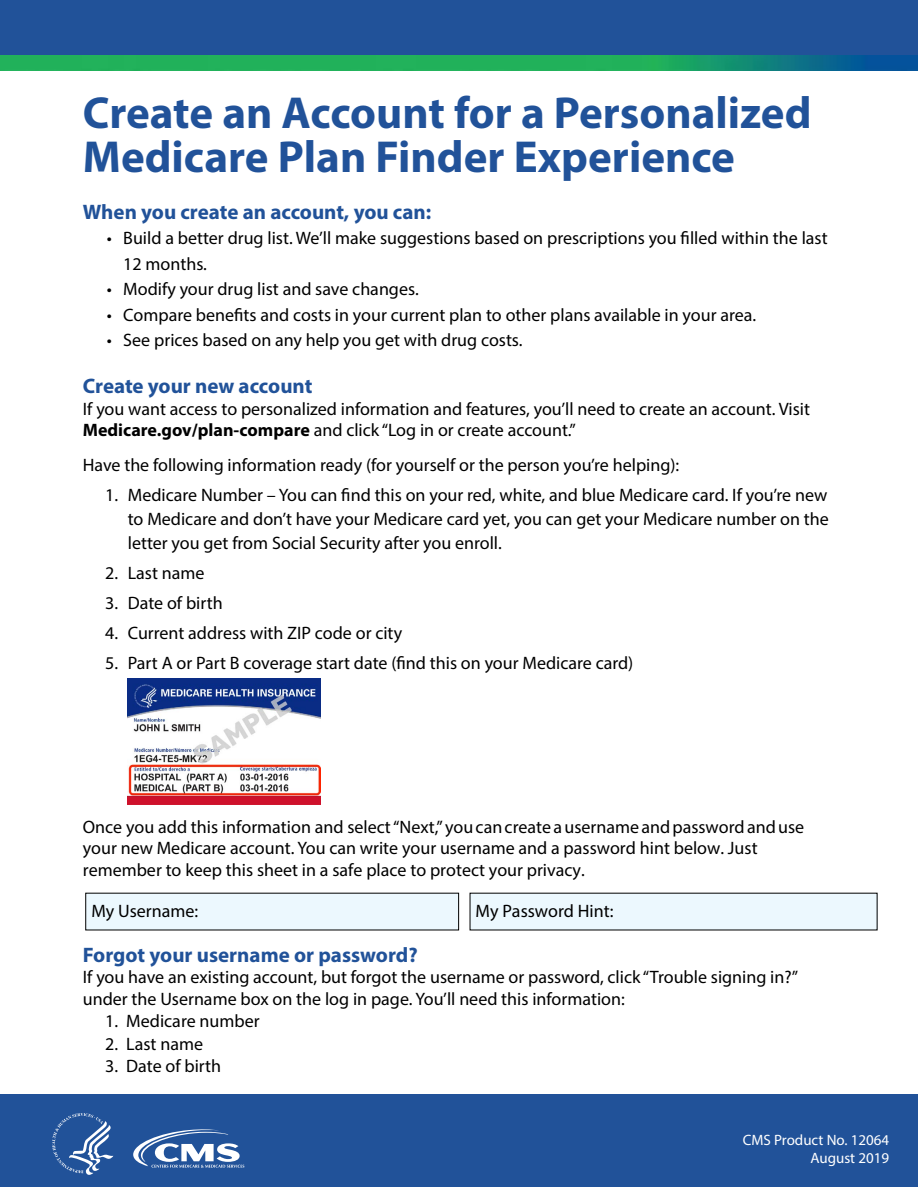
<style>
.page{position:relative;width:918px;height:1188px;background:#fff}
.page>*{position:absolute;margin:0;border:0;box-sizing:border-box;transform-origin:0 0}
.t1{font:700 45px/43.5px "Myriad Pro";color:#215299}
.t2{font:700 21px "Myriad Pro";color:#215299}
.t3{font:18px/21.6px "Myriad Pro";color:#000}
.t4{font:15px/18px "Myriad Pro";color:#fff;text-align:right}
.s1{font-weight:700}
</style>
<div class="page">
<div style="left:0;top:0;width:918px;height:55px;background:#215299"></div>
<div style="left:0;top:1094px;width:918px;height:93px;background:#215299"></div>
<img style="left:0;top:55px;width:918px;height:16px">
<img style="left:127px;top:679px;width:194px;height:126px">
<div style="left:86px;top:893px;width:373px;height:37px;background:#ecf8fe"></div>
<div style="left:470px;top:893px;width:407px;height:37px;background:#ecf8fe"></div>
<svg style="left:52px;top:1113px;width:61px;height:62px"></svg>
<svg style="left:133px;top:1129px;width:111px;height:39px"></svg>
<h1 class="t1" style="left:83px;top:90px;width:730px">Create an Account for a Personalized<br>Medicare Plan Finder Experience</h1>
<p class="t2" style="left:83px;top:198px;width:350px">When you create an account, you can:</p>
<p class="t3" style="left:123px;top:225px;width:706px;line-height:25.5px;text-indent:-16px">• Build a better drug list. We’ll make suggestions based on prescriptions you filled within the last<br>12 months.</p>
<p class="t3" style="left:107px;top:278px;width:313px">• Modify your drug list and save changes.</p>
<p class="t3" style="left:107px;top:304px;width:651px">• Compare benefits and costs in your current plan to other plans available in your area.</p>
<p class="t3" style="left:107px;top:329px;width:417px">• See prices based on any help you get with drug costs.</p>
<p class="t2" style="left:83px;top:372px;width:231px">Create your new account</p>
<p class="t3" style="left:83px;top:398px;width:729px">If you want access to personalized information and features, you’ll need to create an account. Visit<br><span class="s1">Medicare.gov/plan-compare</span> and click “Log in or create account.”</p>
<p class="t3" style="left:83px;top:454px;width:598px">Have the following information ready (for yourself or the person you’re helping):</p>
<p class="t3" style="left:128px;top:483px;width:703px;line-height:24px;text-align:justify;text-indent:-22px">1. Medicare Number – You can find this on your red, white, and blue Medicare card. If you’re new to Medicare and don’t have your Medicare card yet, you can get your Medicare number on the letter you get from Social Security after you enroll.</p>
<p class="t3" style="left:105px;top:562px;width:101px">2. Last name</p>
<p class="t3" style="left:105px;top:592px;width:119px">3. Date of birth</p>
<p class="t3" style="left:105px;top:622px;width:298px">4. Current address with ZIP code or city</p>
<p class="t3" style="left:105px;top:652px;width:530px">5. Part A or Part B coverage start date (find this on your Medicare card)</p>
<p class="t3" style="left:83px;top:815px;width:723px">Once you add this information and select “Next,” you can create a username and password and use your new Medicare account. You can write your username and a password hint below. Just remember to keep this sheet in a safe place to protect your privacy.</p>
<p class="t3" style="left:91px;top:900px;width:108px">My Username:</p>
<p class="t3" style="left:476px;top:900px;width:139px">My Password Hint:</p>
<p class="t2" style="left:83px;top:941px;width:336px">Forgot your username or password?</p>
<p class="t3" style="left:83px;top:966px;width:717px">If you have an existing account, but forgot the username or password, click “Trouble signing in?” under the Username box on the log in page. You’ll need this information:</p>
<p class="t3" style="left:105px;top:1010px;width:156px">1. Medicare number</p>
<p class="t3" style="left:105px;top:1033px;width:99px">2. Last name</p>
<p class="t3" style="left:105px;top:1055px;width:117px">3. Date of birth</p>
<p class="t4" style="left:743px;top:1131px;width:148px">CMS Product No. 12064<br>August 2019</p>
</div>
